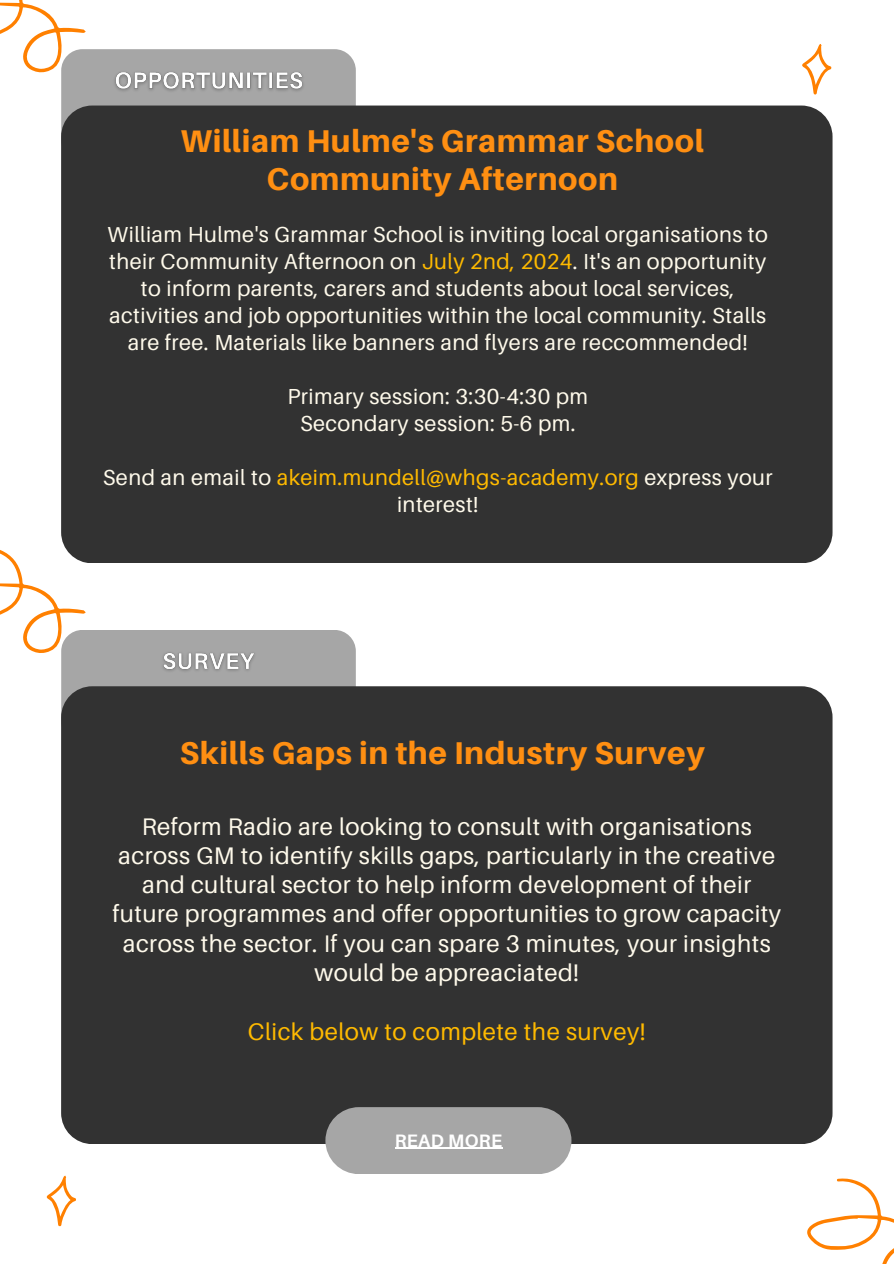
<style>
.page{position:relative;width:894px;height:1264px;background:#fff}
.page>*{position:absolute;margin:0;border:0;box-sizing:border-box;transform-origin:0 0}
.t1{font:800 31.5px/38.2px "Aileron";letter-spacing:.02em;color:#ff8f12;text-align:center}
.t2{font:24px/29.2px "Aileron";letter-spacing:.02em;color:#fffaeb;text-align:center}
.t3{font:24px "Aileron";letter-spacing:.02em;color:#ffba00}
.t4{font:21.75px/27px "Aileron";letter-spacing:.02em;color:#fffaeb;text-align:center}
.t5{font:700 18px "Aileron";letter-spacing:.02em;color:#fff}
.s1{color:#ffba00}
</style>
<div class="page">
<svg style="left:802px;top:44px;width:30px;height:51px"></svg>
<div style="left:61px;top:49px;width:295px;height:113px;background:#a6a6a6;border-radius:21px"></div>
<div style="left:61px;top:105px;width:770px;height:458px;background:#323232;border-radius:31px"></div>
<svg style="left:0;top:0;width:87px;height:75px"></svg>
<div style="left:61px;top:630px;width:295px;height:112px;background:#a6a6a6;border-radius:21px"></div>
<div style="left:61px;top:686px;width:770px;height:458px;background:#323232;border-radius:31px"></div>
<svg style="left:0;top:544px;width:87px;height:111px"></svg>
<div style="left:325px;top:1107px;width:246px;height:67px;background:#a6a6a6;border-radius:33px"></div>
<hr style="left:394px;top:1147px;width:108px;height:1px;background:#fff">
<svg style="left:46px;top:1175px;width:30px;height:51px"></svg>
<svg style="left:807px;top:1178px;width:86px;height:85px"></svg>
<img style="left:114px;top:72px;width:189px;height:19px">
<img style="left:163px;top:652px;width:92px;height:19px">
<h1 class="t1" style="left:180px;top:121px;width:524px">William Hulme's Grammar School<br>Community Afternoon</h1>
<p class="t4" style="left:108px;top:220px;width:661px">William Hulme's Grammar School is inviting local organisations to their Community Afternoon on <span class="s1">July 2nd, 2024</span>. It's an opportunity to inform parents, carers and students about local services, activities and job opportunities within the local community. Stalls are free. Materials like banners and flyers are reccommended!</p>
<p class="t4" style="left:287px;top:382px;width:302px">Primary session: 3:30-4:30 pm<br>Secondary session: 5-6 pm.</p>
<p class="t4" style="left:103px;top:463px;width:671px">Send an email to <span class="s1">akeim.mundell@whgs-academy.org</span> express your interest!</p>
<h1 class="t1" style="left:180px;top:733px;width:526px">Skills Gaps in the Industry Survey</h1>
<p class="t2" style="left:112px;top:811px;width:670px">Reform Radio are looking to consult with organisations across GM to identify skills gaps, particularly in the creative and cultural sector to help inform development of their future programmes and offer opportunities to grow capacity across the sector. If you can spare 3 minutes, your insights would be appreaciated!</p>
<p class="t3" style="left:248px;top:1016px;width:399px">Click below to complete the survey!</p>
<p class="t5" style="left:394px;top:1129px;width:109px">READ MORE</p>
</div>
